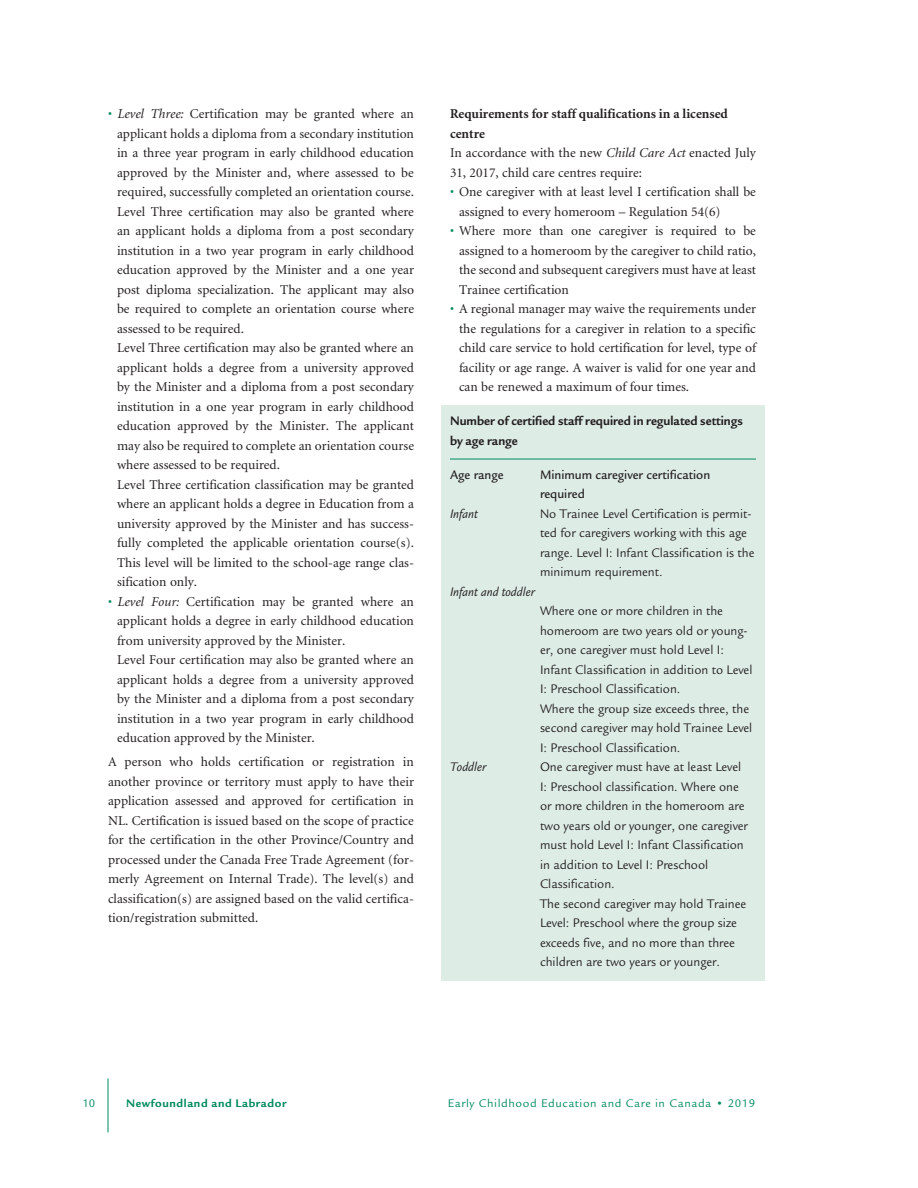
<style>
.page{position:relative;width:918px;height:1188px;background:#fff}
.page>*{position:absolute;margin:0;border:0;box-sizing:border-box;transform-origin:0 0}
.t1{font:13.5px/19.5px "Minion";color:#231f20}
.t2{font:13.5px/19.5px "Legacy San ITC";color:#231f20;scale:.95 1}
.t3{font:700 13.5px/19.5px "Legacy San ITC";color:#231f20;scale:.95 1}
.t4{font:500 13.5px/19.5px "Legacy San ITC";color:#231f20;scale:.95 1}
.t5{font:italic 13.5px "Legacy San ITC";color:#231f20;scale:.95 1}
.t6{font:12px "Legacy San ITC";letter-spacing:.05em;color:#008a5f}
.t7{font:700 12px "Legacy San ITC";letter-spacing:.05em;color:#008a5f}
.s1{color:#008a5f}
.s2{font-style:italic}
.s3{font-weight:700}
</style>
<div class="page">
<hr style="left:108px;top:1078px;width:1px;height:54px;background:#008a5f">
<div style="left:441px;top:405px;width:324px;height:576px;background:#deece6"></div>
<hr style="left:450px;top:459px;width:306px;height:1px;background:#008a5f">
<p class="t1" style="left:117px;top:105px;width:299px;text-indent:-9px"><span class="s1">•</span> <span class="s2">Level Three:</span> Certification may be granted where an applicant holds a diploma from a secondary institution in a three year program in early childhood education approved by the Minister and, where assessed to be required, successfully completed an orientation course.<br>Level Three certification may also be granted where an applicant holds a diploma from a post secondary institution in a two year program in early childhood education approved by the Minister and a one year post diploma specialization. The applicant may also be required to complete an orientation course where assessed to be required.<br>Level Three certification may also be granted where an applicant holds a degree from a university approved by the Minister and a diploma from a post secondary institution in a one year program in early childhood education approved by the Minister. The applicant may also be required to complete an orientation course where assessed to be required.<br>Level Three certification classification may be granted where an applicant holds a degree in Education from a university approved by the Minister and has success&shy;fully completed the applicable orientation course(s).<br>This level will be limited to the school-age range clas&shy;sification only.</p>
<p class="t1" style="left:117px;top:592px;width:299px;text-indent:-9px"><span class="s1">•</span> <span class="s2">Level Four:</span> Certification may be granted where an applicant holds a degree in early childhood education from university approved by the Minister.<br>Level Four certification may also be granted where an applicant holds a degree from a university approved by the Minister and a diploma from a post secondary institution in a two year program in early childhood education approved by the Minister.</p>
<p class="t1" style="left:108px;top:753px;width:308px;text-align:justify">A person who holds certification or registration in another province or territory must apply to have their application assessed and approved for certification in NL. Certification is issued based on the scope of practice for the certification in the other Province/Country and processed under the Canada Free Trade Agreement (for&shy;merly Agreement on Internal Trade). The level(s) and classification(s) are assigned based on the valid certifica&shy;tion/registration submitted.</p>
<p class="t1" style="left:450px;top:105px;width:307px"><span class="s3">Requirements for staff qualifications in a licensed centre<br></span>In accordance with the new <span class="s2">Child Care Act</span> enacted July 31, 2017, child care centres require:</p>
<p class="t1" style="left:459px;top:183px;width:298px;text-indent:-9px"><span class="s1">•</span> One caregiver with at least level I certification shall be assigned to every homeroom – Regulation 54(6)</p>
<p class="t1" style="left:459px;top:222px;width:299px;text-align:justify;text-indent:-9px"><span class="s1">•</span> Where more than one caregiver is required to be assigned to a homeroom by the caregiver to child ratio, the second and subsequent caregivers must have at least Trainee certification</p>
<p class="t1" style="left:459px;top:300px;width:299px;text-align:justify;text-indent:-9px"><span class="s1">•</span> A regional manager may waive the requirements under the regulations for a caregiver in relation to a specific child care service to hold certification for level, type of facility or age range. A waiver is valid for one year and can be renewed a maximum of four times.</p>
<p class="t3" style="left:450px;top:411px;width:310px">Number of certified staff required in regulated settings by age range</p>
<p class="t4" style="left:450px;top:465px;width:58px">Age range</p>
<p class="t4" style="left:540px;top:465px;width:181px">Minimum caregiver certification required</p>
<p class="t5" style="left:450px;top:506px;width:31px">Infant</p>
<p class="t2" style="left:540px;top:504px;width:227px">No Trainee Level Certification is permit&shy;ted for caregivers working with this age range. Level I: Infant Classification is the minimum requirement.</p>
<p class="t5" style="left:450px;top:584px;width:91px">Infant and toddler</p>
<p class="t2" style="left:540px;top:602px;width:225px">Where one or more children in the homeroom are two years old or young&shy;er, one caregiver must hold Level I:<br>Infant Classification in addition to Level I: Preschool Classification.<br>Where the group size exceeds three, the second caregiver may hold Trainee Level I: Preschool Classification.</p>
<p class="t5" style="left:450px;top:760px;width:40px">Toddler</p>
<p class="t2" style="left:540px;top:758px;width:220px">One caregiver must have at least Level I: Preschool classification. Where one or more children in the homeroom are two years old or younger, one caregiver must hold Level I: Infant Classification in addition to Level I: Preschool Classification.<br>The second caregiver may hold Trainee Level: Preschool where the group size exceeds five, and no more than three children are two years or younger.</p>
<p class="t6" style="left:82px;top:1096px;width:14px">10</p>
<p class="t7" style="left:126px;top:1096px;width:162px">Newfoundland and Labrador</p>
<p class="t6" style="left:448px;top:1096px;width:309px">Early Childhood Education and Care in Canada • 2019</p>
</div>
